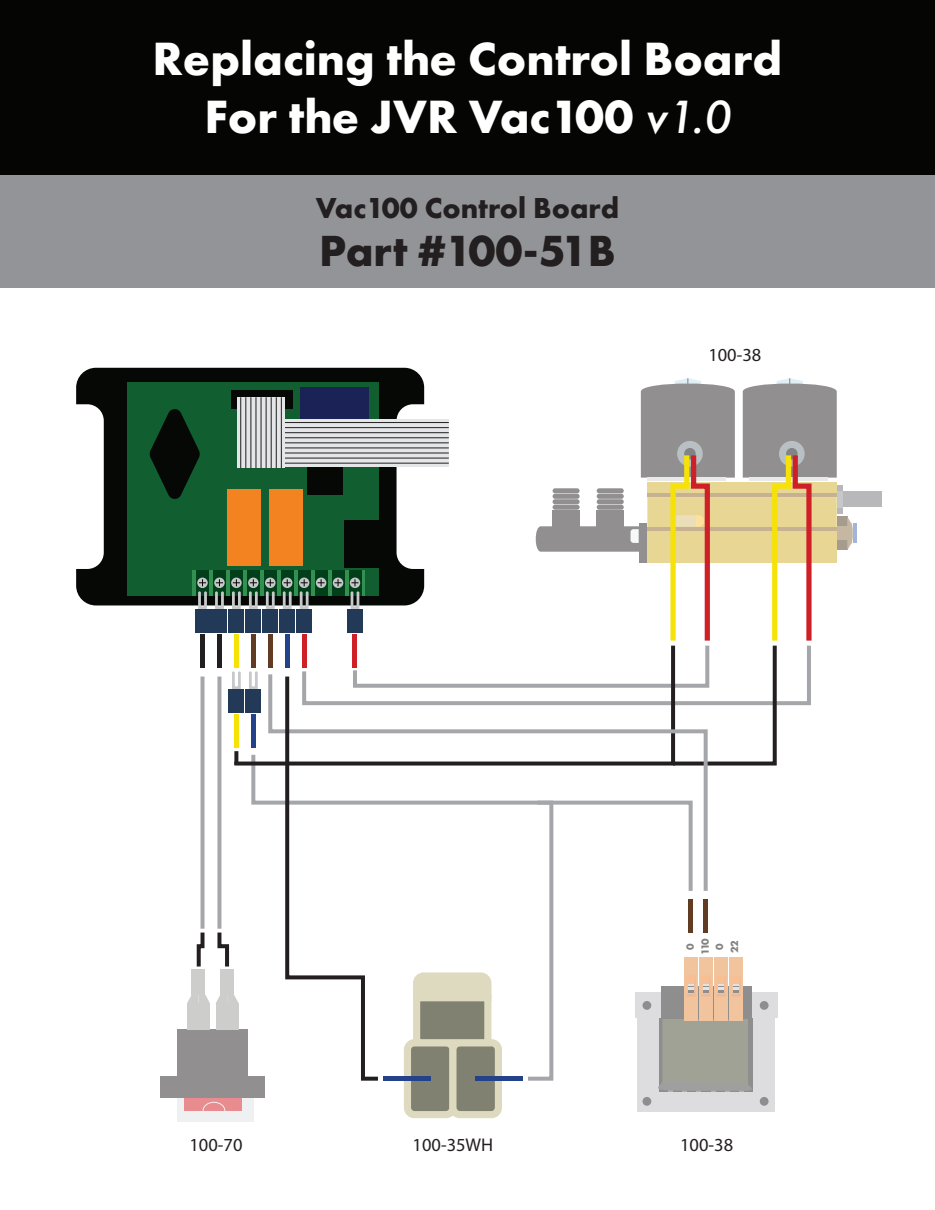
<style>
.page{position:relative;width:935px;height:1210px;background:#fff}
.page>*{position:absolute;margin:0;border:0;box-sizing:border-box;transform-origin:0 0}
.t1{font:700 48.44px/58.1px "Futura PT";color:#fff;text-align:center}
.t2{font:700 45.2px "Futura PT";color:#231f20}
.t3{font:700 30px "Futura PT";color:#231f20}
.t4{font:18.48px "Myriad Pro";color:#231f20}
.t5{font:700 10.88px/14.8px "Futura PT";color:#050504;text-align:center}
.s1{font-weight:500;font-style:italic}
</style>
<div class="page">
<div style="left:841px;top:492px;width:41px;height:15px;background:#b8b8ba"></div>
<hr style="left:853px;top:523px;width:4px;height:20px;background:#a4b3d8">
<div style="left:0;top:169px;width:935px;height:119px;background:#929497"></div>
<div style="left:0;top:0;width:935px;height:175px;background:#050504"></div>
<svg style="left:76px;top:368px;width:346px;height:237px;fill:#060806"></svg>
<div style="left:128px;top:382px;width:251px;height:213px;background:#115e31"></div>
<svg style="left:281px;top:570px;width:2px;height:26px"></svg>
<div style="left:264px;top:570px;width:13px;height:26px;background:#003f19"></div>
<div style="left:247px;top:570px;width:13px;height:26px;background:#003f19"></div>
<div style="left:230px;top:570px;width:13px;height:26px;background:#003f19"></div>
<div style="left:213px;top:570px;width:13px;height:26px;background:#003f19"></div>
<div style="left:196px;top:570px;width:13px;height:26px;background:#003f19"></div>
<hr style="left:277px;top:570px;width:4px;height:26px;background:#329151">
<hr style="left:260px;top:570px;width:4px;height:26px;background:#329151">
<hr style="left:243px;top:570px;width:4px;height:26px;background:#329151">
<hr style="left:226px;top:570px;width:4px;height:26px;background:#329151">
<hr style="left:209px;top:570px;width:4px;height:26px;background:#329151">
<hr style="left:192px;top:570px;width:4px;height:26px;background:#329151">
<svg style="left:265px;top:577px;width:10px;height:11px"></svg>
<svg style="left:248px;top:577px;width:11px;height:11px"></svg>
<svg style="left:231px;top:577px;width:11px;height:11px"></svg>
<svg style="left:214px;top:577px;width:11px;height:11px"></svg>
<svg style="left:197px;top:577px;width:11px;height:11px"></svg>
<div style="left:280px;top:609px;width:15px;height:24px;background:#233958"></div>
<svg style="left:266px;top:579px;width:9px;height:30px"></svg>
<div style="left:263px;top:609px;width:15px;height:24px;background:#233958"></div>
<hr style="left:268px;top:635px;width:4px;height:33px;background:#613b22">
<svg style="left:249px;top:579px;width:9px;height:30px"></svg>
<div style="left:246px;top:609px;width:15px;height:24px;background:#233958"></div>
<hr style="left:251px;top:635px;width:4px;height:33px;background:#613b22">
<svg style="left:232px;top:579px;width:9px;height:30px"></svg>
<div style="left:229px;top:609px;width:15px;height:24px;background:#233958"></div>
<hr style="left:234px;top:635px;width:4px;height:33px;background:#f7e207">
<div style="left:229px;top:689px;width:15px;height:24px;background:#233958"></div>
<svg style="left:215px;top:579px;width:9px;height:30px"></svg>
<div style="left:212px;top:609px;width:15px;height:24px;background:#233958"></div>
<hr style="left:217px;top:635px;width:4px;height:33px;background:#231f20">
<svg style="left:198px;top:579px;width:9px;height:30px"></svg>
<div style="left:195px;top:609px;width:15px;height:24px;background:#233958"></div>
<div style="left:200px;top:635px;width:5px;height:33px;background:#231f20"></div>
<div style="left:228px;top:489px;width:33px;height:76px;background:#f38321"></div>
<div style="left:269px;top:489px;width:33px;height:76px;background:#f38321"></div>
<svg style="left:150px;top:409px;width:50px;height:90px"></svg>
<div style="left:231px;top:390px;width:61px;height:19px;background:#060806"></div>
<svg style="left:237px;top:397px;width:46px;height:71px;background:#d5d5d7"></svg>
<hr style="left:281px;top:397px;width:1px;height:71px;background:#231f20">
<hr style="left:276px;top:397px;width:1px;height:71px;background:#231f20">
<hr style="left:271px;top:397px;width:1px;height:71px;background:#231f20">
<hr style="left:266px;top:397px;width:1px;height:71px;background:#231f20">
<hr style="left:261px;top:397px;width:1px;height:71px;background:#231f20">
<hr style="left:256px;top:397px;width:1px;height:71px;background:#231f20">
<hr style="left:250px;top:397px;width:1px;height:71px;background:#231f20">
<hr style="left:245px;top:397px;width:1px;height:71px;background:#231f20">
<hr style="left:240px;top:397px;width:1px;height:71px;background:#231f20">
<svg style="left:232px;top:642px;width:41px;height:125px"></svg>
<svg style="left:234px;top:751px;width:4px;height:13px"></svg>
<svg style="left:200px;top:676px;width:4px;height:252px"></svg>
<svg style="left:217px;top:676px;width:4px;height:252px"></svg>
<div style="left:637px;top:1093px;width:138px;height:19px;background:#dddddf"></div>
<div style="left:760px;top:1097px;width:8px;height:9px;background:#8f8e8e;border-radius:50%"></div>
<svg style="left:642px;top:1097px;width:9px;height:9px"></svg>
<div style="left:407px;top:1043px;width:46px;height:71px;background:#818172;border-radius:7px"></div>
<div style="left:404px;top:1039px;width:52px;height:79px;border:7px solid #dedabf;border-radius:7px"></div>
<div style="left:453px;top:1043px;width:45px;height:71px;background:#818172;border-radius:7px"></div>
<div style="left:449px;top:1039px;width:53px;height:79px;border:7px solid #dedabf;border-radius:7px"></div>
<svg style="left:177px;top:1098px;width:77px;height:23px;fill:#eff0f1"></svg>
<div style="left:160px;top:1076px;width:105px;height:22px;background:#918f8f"></div>
<div style="left:177px;top:1029px;width:71px;height:47px;background:#918f8f"></div>
<div style="left:187px;top:1003px;width:23px;height:26px;background:#cdcdcc"></div>
<svg style="left:187px;top:994px;width:23px;height:9px"></svg>
<div style="left:192px;top:969px;width:13px;height:25px;background:#cdcdcc"></div>
<div style="left:216px;top:1003px;width:22px;height:26px;background:#cdcdcc"></div>
<svg style="left:216px;top:994px;width:22px;height:9px"></svg>
<div style="left:220px;top:969px;width:14px;height:25px;background:#cdcdcc"></div>
<svg style="left:217px;top:928px;width:13px;height:39px"></svg>
<svg style="left:196px;top:928px;width:9px;height:39px"></svg>
<svg style="left:266px;top:670px;width:17px;height:135px"></svg>
<svg style="left:283px;top:378px;width:570px;height:718px"></svg>
<p class="t1" style="left:153px;top:29px;width:631px">Replacing the Control Board<br>For the JVR Vac100 <span class="s1">v1.0</span></p>
<p class="t3" style="left:316px;top:189px;width:305px">Vac100 Control Board</p>
<p class="t2" style="left:319px;top:222px;width:298px">Part #100-51B</p>
<p class="t4" style="left:708px;top:344px;width:55px">100-38</p>
<p class="t5" style="left:682px;top:955px;width:18px;rotate:-90deg">0<br>110<br>0<br>22</p>
<p class="t4" style="left:189px;top:1133px;width:55px">100-70</p>
<p class="t4" style="left:413px;top:1133px;width:82px">100-35WH</p>
<p class="t4" style="left:680px;top:1133px;width:55px">100-38</p>
</div>
